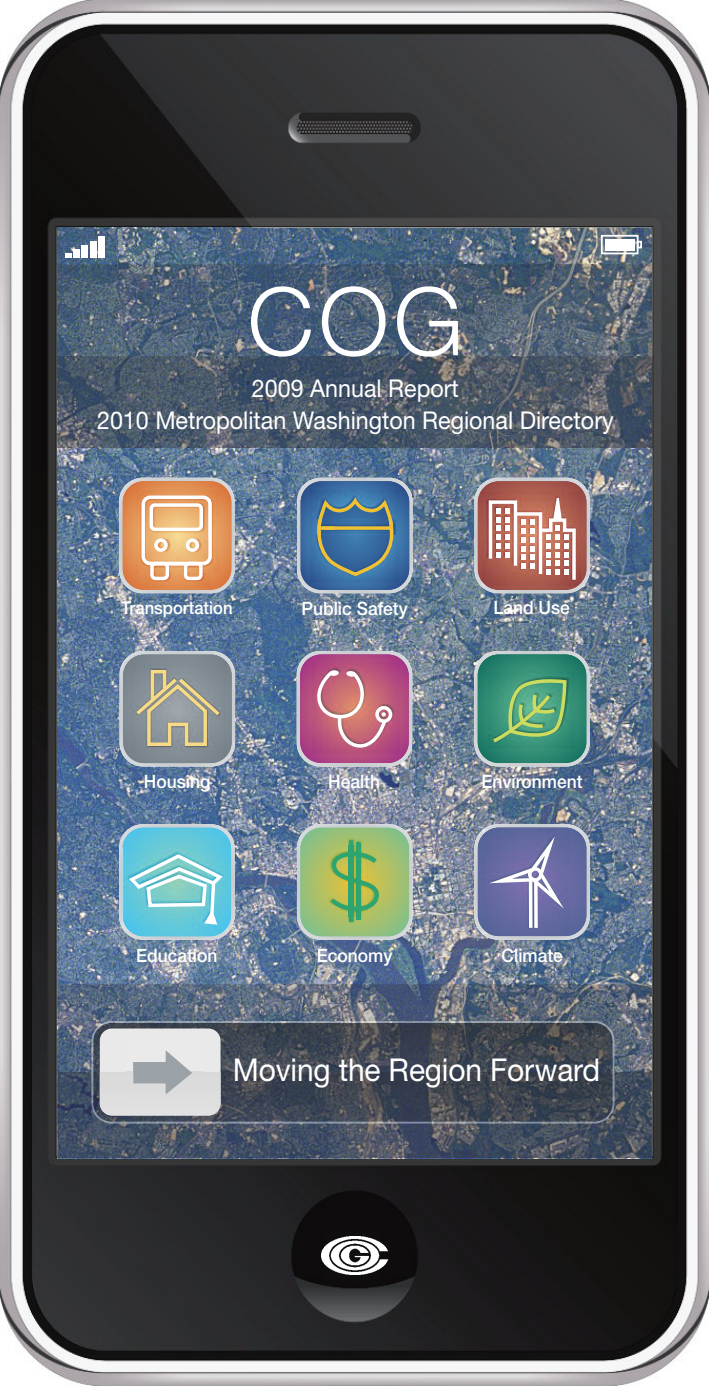
<style>
.page{position:relative;width:709px;height:1386px;background:#fff}
.page>*{position:absolute;margin:0;border:0;box-sizing:border-box;transform-origin:0 0}
.t1{font:300 94.5px "Helvetica Neue LT Std";color:#fff}
.t2{font:31.5px "Helvetica Neue LT Std";letter-spacing:-.005em;color:#fff;scale:.95 1}
.t3{font:24.5px/31.5px "Helvetica Neue LT Std";color:#fff;text-align:center;scale:.95 1}
.t4{font:500 18.38px "Helvetica Neue LT Std";color:#fff;scale:.95 1}
.t5{font:500 17.5px "Helvetica Neue LT Std";color:#fff;scale:.95 1}
</style>
<div class="page">
<img style="left:0;top:0;width:709px;height:1386px">
<img style="left:57px;top:228px;width:595px;height:930px">
<img style="left:252px;top:227px;width:399px;height:37px">
<img style="left:424px;top:448px;width:227px;height:292px">
<img style="left:57px;top:264px;width:224px;height:92px">
<img style="left:281px;top:264px;width:370px;height:92px">
<img style="left:424px;top:356px;width:229px;height:92px">
<img style="left:57px;top:356px;width:367px;height:92px">
<img style="left:58px;top:984px;width:593px;height:174px">
<img style="left:91px;top:1021px;width:523px;height:103px">
<div style="left:100px;top:1029px;width:120px;height:87px;background:#e9e9e9;border-radius:12px"></div>
<img style="left:322px;top:1236px;width:66px;height:39px">
<div style="left:601px;top:235px;width:37px;height:19px;border:2px solid #fff"></div>
<div style="left:605px;top:239px;width:30px;height:12px;background:#fff"></div>
<svg style="left:637px;top:241px;width:5px;height:7px"></svg>
<svg style="left:66px;top:253px;width:6px;height:5px"></svg>
<div style="left:74px;top:249px;width:6px;height:9px;background:#fff"></div>
<div style="left:82px;top:245px;width:6px;height:13px;background:#fff"></div>
<div style="left:90px;top:241px;width:6px;height:17px;background:#fff"></div>
<div style="left:98px;top:236px;width:6px;height:22px;background:#fff"></div>
<svg style="left:133px;top:1050px;width:59px;height:45px"></svg>
<svg style="left:474px;top:478px;width:116px;height:115px"></svg>
<svg style="left:297px;top:651px;width:115px;height:115px;background:#bc6e8d"></svg>
<div style="left:329px;top:670px;width:10px;height:6px;background:#fff;border-radius:50%"></div>
<div style="left:346px;top:671px;width:10px;height:6px;background:#fff;border-radius:50%"></div>
<svg style="left:474px;top:651px;width:116px;height:115px;background:#519a7d"></svg>
<svg style="left:119px;top:824px;width:116px;height:116px;background:#7fcbd9"></svg>
<svg style="left:474px;top:824px;width:116px;height:116px;background:#787dab"></svg>
<hr style="left:529px;top:880px;width:3px;height:48px;background:#fff">
<svg style="left:534px;top:880px;width:4px;height:48px"></svg>
<svg style="left:119px;top:478px;width:115px;height:115px;background:#e1aa7f"></svg>
<hr style="left:150px;top:562px;width:53px;height:3px;background:#fff">
<svg style="left:120px;top:651px;width:115px;height:115px;background:#959a99"></svg>
<svg style="left:297px;top:478px;width:115px;height:115px;background:#537b9f"></svg>
<img style="left:388px;top:519px;width:8px;height:16px">
<img style="left:315px;top:519px;width:7px;height:16px">
<svg style="left:334px;top:526px;width:56px;height:4px"></svg>
<svg style="left:317px;top:526px;width:17px;height:4px"></svg>
<svg style="left:297px;top:824px;width:115px;height:116px;background:#a0be7a"></svg>
<hr style="left:349px;top:845px;width:4px;height:72px;background:#2da570">
<div style="left:356px;top:846px;width:5px;height:74px;background:#2da570"></div>
<h1 class="t1" style="left:247px;top:288px;width:218px">COG</h1>
<h3 class="t3" style="left:97px;top:375px;width:545px">2009 Annual Report<br>2010 Metropolitan Washington Regional Directory</h3>
<p class="t5" style="left:121px;top:602px;width:119px">Transportation</p>
<p class="t4" style="left:301px;top:602px;width:113px">Public Safety</p>
<p class="t4" style="left:493px;top:601px;width:82px">Land Use</p>
<p class="t4" style="left:144px;top:775px;width:72px">Housing</p>
<p class="t4" style="left:328px;top:775px;width:56px">Health</p>
<p class="t4" style="left:481px;top:775px;width:108px">Environment</p>
<p class="t4" style="left:136px;top:949px;width:87px">Education</p>
<p class="t4" style="left:317px;top:948px;width:81px">Economy</p>
<p class="t4" style="left:501px;top:948px;width:66px">Climate</p>
<h2 class="t2" style="left:233px;top:1058px;width:388px">Moving the Region Forward</h2>
</div>
